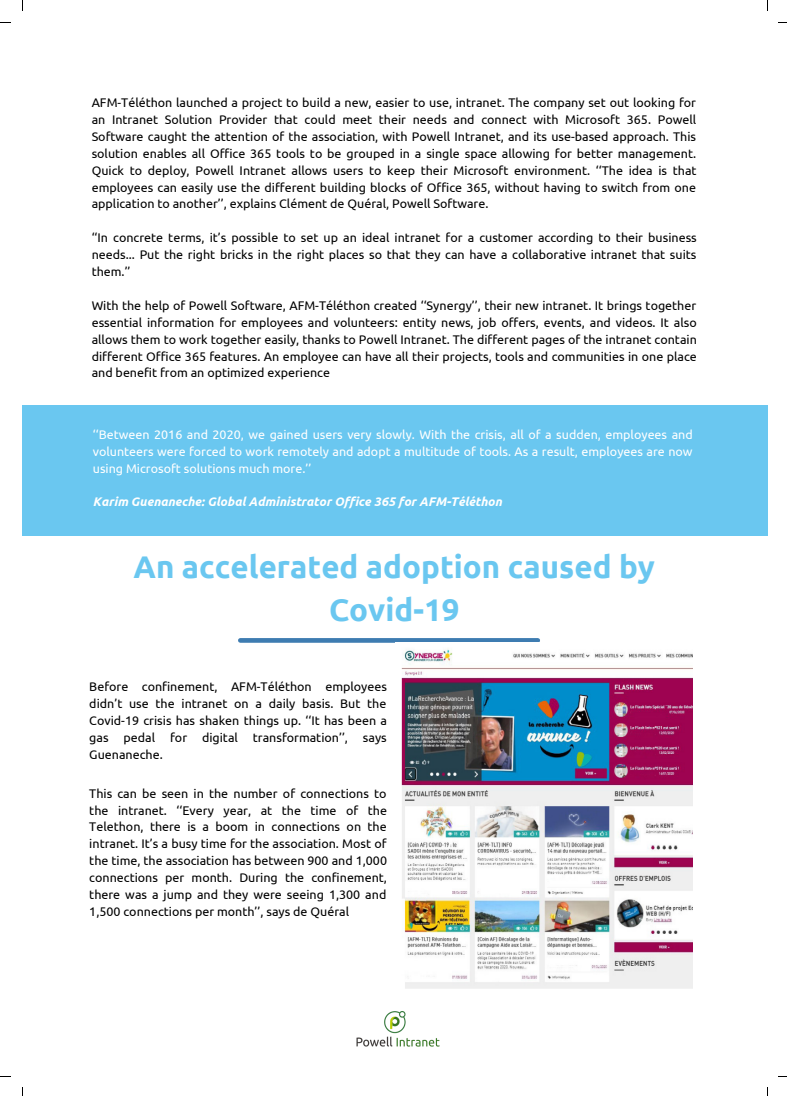
<style>
.page{position:relative;width:787px;height:1096px;background:#fff}
.page>*{position:absolute;margin:0;border:0;box-sizing:border-box;transform-origin:0 0}
.t1{font:700 31.25px/43.1px "Ubuntu";color:#6ac7f0;text-align:center}
.t2{font:12.5px/16.9px "Ubuntu";color:#000;text-align:justify}
.t3{font:12.5px/16.9px "Ubuntu";color:#fff;text-align:justify}
.t4{font:italic 700 12.5px "Ubuntu";color:#fff}
</style>
<div class="page">
<img style="left:356px;top:1011px;width:84px;height:36px">
<svg style="left:240px;top:638px;width:298px;height:4px"></svg>
<div style="left:23px;top:405px;width:745px;height:130px;background:#6ac7f0"></div>
<img style="left:401px;top:649px;width:292px;height:340px">
<p class="t2" style="left:92px;top:94px;width:606px">AFM-Téléthon launched a project to build a new, easier to use, intranet. The company set out looking for an Intranet Solution Provider that could meet their needs and connect with Microsoft 365. Powell Software caught the attention of the association, with Powell Intranet, and its use-based approach. This solution enables all Office 365 tools to be grouped in a single space allowing for better management.<br>Quick to deploy, Powell Intranet allows users to keep their Microsoft environment. ‘‘The idea is that employees can easily use the different building blocks of Office 365, without having to switch from one application to another’’, explains Clément de Quéral, Powell Software.</p>
<p class="t2" style="left:92px;top:229px;width:607px">‘‘In concrete terms, it’s possible to set up an ideal intranet for a customer according to their business needs... Put the right bricks in the right places so that they can have a collaborative intranet that suits them.’’</p>
<p class="t2" style="left:92px;top:297px;width:607px">With the help of Powell Software, AFM-Téléthon created ‘‘Synergy’’, their new intranet. It brings together essential information for employees and volunteers: entity news, job offers, events, and videos. It also allows them to work together easily, thanks to Powell Intranet. The different pages of the intranet contain different Office 365 features. An employee can have all their projects, tools and communities in one place and benefit from an optimized experience</p>
<p class="t3" style="left:93px;top:425px;width:601px">‘‘Between 2016 and 2020, we gained users very slowly. With the crisis, all of a sudden, employees and volunteers were forced to work remotely and adopt a multitude of tools. As a result, employees are now using Microsoft solutions much more.’’</p>
<p class="t4" style="left:93px;top:494px;width:410px">Karim Guenaneche: Global Administrator Office 365 for AFM-Téléthon</p>
<p class="t1" style="left:133px;top:545px;width:523px">An accelerated adoption caused by<br>Covid-19</p>
<p class="t2" style="left:89px;top:678px;width:299px">Before confinement, AFM-Téléthon employees didn’t use the intranet on a daily basis. But the Covid-19 crisis has shaken things up. ‘‘It has been a gas pedal for digital transformation’’, says Guenaneche.</p>
<p class="t2" style="left:89px;top:784px;width:299px">This can be seen in the number of connections to the intranet. ‘‘Every year, at the time of the Telethon, there is a boom in connections on the intranet. It’s a busy time for the association. Most of the time, the association has between 900 and 1,000 connections per month. During the confinement, there was a jump and they were seeing 1,300 and 1,500 connections per month’’, says de Quéral</p>
</div>
